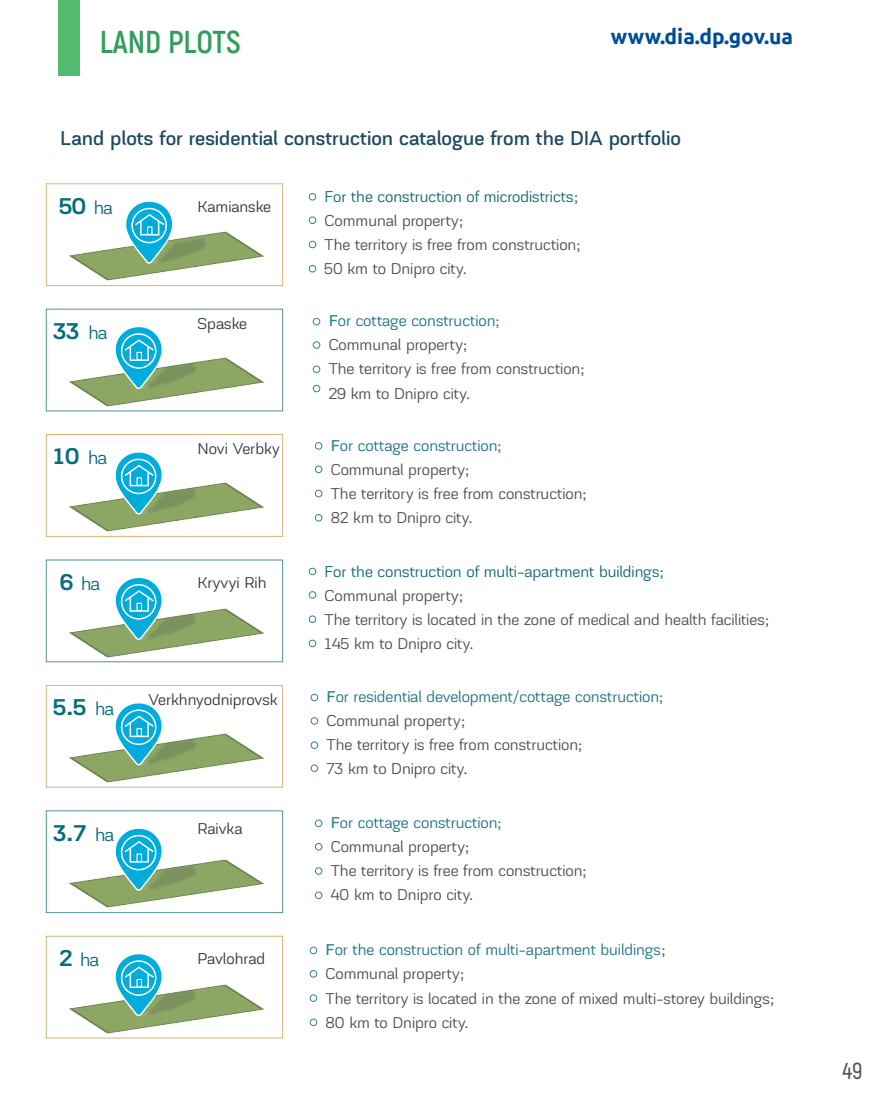
<style>
.page{position:relative;width:875px;height:1093px;background:#fff}
.page>*{position:absolute;margin:0;border:0;box-sizing:border-box;transform-origin:0 0}
.t1{font:700 31.5px "Akrobat";color:rgb(21 145 71/.88)}
.t2{font:700 24px "Akzentica 4 F Semi";color:#076c7b}
.t3{font:600 22.95px "Akrobat";color:#4f5a5e}
.t4{font:21px "Akzentica 4 F Medium";color:#1c495f}
.t5{font:700 21px "Ubuntu";color:#004c97}
.t6{font:19.5px "Akzentica 4 F";color:#076c7b}
.t7{font:16.5px/24px "Akzentica 4 F";letter-spacing:-.005em;color:#4d4e4f}
.t8{font:16.5px "Akzentica 4 F";letter-spacing:-.005em;color:#0f6772}
.t9{font:16.5px "Akzentica 4 F";color:#31393a}
.s1{font-family:"Akzentica 4 F";font-weight:400;font-size:19.5px}
.s2{font-family:"Akzentica 4 F Semi";font-weight:700;font-size:24px}
.s3{font-family:"Akzentica 4 F Medium";color:#338295}
.s4{color:#1d7382}
</style>
<div class="page">
<div style="left:58px;top:0;width:21px;height:76px;background:#54ba70"></div>
<div style="left:309px;top:193px;width:7px;height:7px;border:1px solid #318194;border-radius:50%"></div>
<div style="left:309px;top:217px;width:7px;height:7px;border:1px solid #318194;border-radius:50%"></div>
<div style="left:309px;top:241px;width:7px;height:7px;border:1px solid #318194;border-radius:50%"></div>
<div style="left:309px;top:265px;width:7px;height:7px;border:1px solid #318194;border-radius:50%"></div>
<div style="left:46px;top:183px;width:237px;height:103px;border:1px solid #d9b379"></div>
<img style="left:69px;top:251px;width:195px;height:23px">
<img style="left:97px;top:184px;width:163px;height:125px">
<div style="left:309px;top:568px;width:7px;height:7px;border:1px solid #318194;border-radius:50%"></div>
<div style="left:309px;top:591px;width:7px;height:7px;border:1px solid #318194;border-radius:50%"></div>
<div style="left:309px;top:615px;width:7px;height:8px;border:1px solid #318194;border-radius:50%"></div>
<div style="left:309px;top:640px;width:7px;height:7px;border:1px solid #318194;border-radius:50%"></div>
<div style="left:46px;top:560px;width:237px;height:102px;border:1px solid #5092a1"></div>
<img style="left:69px;top:623px;width:195px;height:22px">
<img style="left:87px;top:578px;width:162px;height:85px">
<div style="left:310px;top:947px;width:7px;height:7px;border:1px solid #318194;border-radius:50%"></div>
<div style="left:310px;top:970px;width:7px;height:7px;border:1px solid #318194;border-radius:50%"></div>
<div style="left:310px;top:994px;width:7px;height:8px;border:1px solid #318194;border-radius:50%"></div>
<div style="left:310px;top:1019px;width:7px;height:7px;border:1px solid #318194;border-radius:50%"></div>
<div style="left:46px;top:936px;width:237px;height:102px;border:1px solid #d9b379"></div>
<img style="left:69px;top:999px;width:195px;height:22px">
<img style="left:87px;top:954px;width:162px;height:85px">
<div style="left:311px;top:694px;width:7px;height:7px;border:1px solid #318194;border-radius:50%"></div>
<div style="left:311px;top:717px;width:7px;height:7px;border:1px solid #318194;border-radius:50%"></div>
<div style="left:311px;top:741px;width:7px;height:8px;border:1px solid #318194;border-radius:50%"></div>
<div style="left:311px;top:764px;width:7px;height:8px;border:1px solid #318194;border-radius:50%"></div>
<div style="left:46px;top:685px;width:237px;height:102px;border:1px solid #d9b379"></div>
<img style="left:69px;top:748px;width:195px;height:22px">
<img style="left:87px;top:686px;width:162px;height:102px">
<div style="left:313px;top:318px;width:7px;height:7px;border:1px solid #318194;border-radius:50%"></div>
<div style="left:313px;top:341px;width:7px;height:8px;border:1px solid #318194;border-radius:50%"></div>
<div style="left:313px;top:366px;width:7px;height:7px;border:1px solid #318194;border-radius:50%"></div>
<div style="left:313px;top:385px;width:7px;height:7px;border:1px solid #318194;border-radius:50%"></div>
<div style="left:46px;top:309px;width:237px;height:102px;border:1px solid #4e92a1"></div>
<img style="left:69px;top:372px;width:195px;height:22px">
<img style="left:87px;top:310px;width:162px;height:102px">
<div style="left:315px;top:442px;width:7px;height:7px;border:1px solid #318194;border-radius:50%"></div>
<div style="left:315px;top:466px;width:7px;height:7px;border:1px solid #318194;border-radius:50%"></div>
<div style="left:315px;top:490px;width:7px;height:7px;border:1px solid #318194;border-radius:50%"></div>
<div style="left:315px;top:514px;width:7px;height:7px;border:1px solid #318194;border-radius:50%"></div>
<div style="left:46px;top:434px;width:237px;height:103px;border:1px solid #d9b379"></div>
<img style="left:69px;top:497px;width:195px;height:22px">
<img style="left:87px;top:435px;width:162px;height:127px">
<div style="left:315px;top:820px;width:7px;height:7px;border:1px solid #318194;border-radius:50%"></div>
<div style="left:315px;top:843px;width:7px;height:7px;border:1px solid #318194;border-radius:50%"></div>
<div style="left:315px;top:867px;width:7px;height:7px;border:1px solid #318194;border-radius:50%"></div>
<div style="left:315px;top:891px;width:7px;height:8px;border:1px solid #318194;border-radius:50%"></div>
<div style="left:46px;top:810px;width:237px;height:103px;border:1px solid #4f92a1"></div>
<img style="left:69px;top:874px;width:195px;height:21px">
<img style="left:87px;top:811px;width:162px;height:127px">
<h1 class="t1" style="left:100px;top:22px;width:142px">LAND PLOTS</h1>
<p class="t5" style="left:611px;top:24px;width:184px">www.dia.dp.gov.ua</p>
<p class="t4" style="left:60px;top:122px;width:622px">Land plots for residential construction catalogue from the DIA portfolio</p>
<h2 class="t2" style="left:59px;top:187px;width:55px">50 <span class="s1">ha</span></h2>
<p class="t9" style="left:197px;top:194px;width:75px">Kamianske</p>
<h2 class="t2" style="left:53px;top:313px;width:55px">33 <span class="s1">ha</span></h2>
<p class="t9" style="left:197px;top:311px;width:51px">Spaske</p>
<h2 class="t2" style="left:53px;top:438px;width:55px">10 <span class="s1">ha</span></h2>
<p class="t9" style="left:197px;top:436px;width:84px">Novi Verbky</p>
<p class="t6" style="left:59px;top:569px;width:42px"><span class="s2">6</span> ha</p>
<p class="t9" style="left:197px;top:570px;width:70px">Kryvyi Rih</p>
<h2 class="t2" style="left:53px;top:689px;width:62px">5.5 <span class="s1">ha</span></h2>
<p class="t9" style="left:148px;top:687px;width:131px">Verkhnyodniprovsk</p>
<h2 class="t2" style="left:53px;top:814px;width:62px">3.7 <span class="s1">ha</span></h2>
<p class="t9" style="left:197px;top:816px;width:46px">Raivka</p>
<p class="t6" style="left:59px;top:945px;width:41px"><span class="s2">2</span> ha</p>
<p class="t9" style="left:197px;top:946px;width:69px">Pavlohrad</p>
<p class="t8" style="left:325px;top:184px;width:255px">For the construction of microdistricts;</p>
<p class="t7" style="left:325px;top:207px;width:257px">Communal property;<br>The territory is free from construction;<br>50 km to Dnipro city.</p>
<p class="t7" style="left:329px;top:308px;width:257px"><span class="s3">F</span><span class="s4">or cottage construction;<br></span>Communal property;<br>The territory is free from construction;<br>29 km to Dnipro city.</p>
<p class="t7" style="left:331px;top:432px;width:257px"><span class="s3">F</span><span class="s4">or cottage construction;<br></span>Communal property;<br>The territory is free from construction;<br>82 km to Dnipro city.</p>
<p class="t8" style="left:325px;top:559px;width:341px">For the construction of multi-apartment buildings;</p>
<p class="t7" style="left:325px;top:582px;width:446px">Communal property;<br>The territory is located in the zone of medical and health facilities;<br>145 km to Dnipro city.</p>
<p class="t7" style="left:326px;top:683px;width:338px"><span class="s3">F</span><span class="s4">or residential development/cottage construction; </span>Communal property;<br>The territory is free from construction;<br>73 km to Dnipro city.</p>
<p class="t7" style="left:331px;top:809px;width:257px"><span class="s3">F</span><span class="s4">or cottage construction;<br></span>Communal property;<br>The territory is free from construction;<br>40 km to Dnipro city.</p>
<p class="t7" style="left:325px;top:936px;width:450px"><span class="s3">F</span><span class="s4">or the construction of multi-apartment buildings</span>;<br>Communal property;<br>The territory is located in the zone of mixed multi-storey buildings; 80 km to Dnipro city.</p>
<h3 class="t3" style="left:842px;top:1057px;width:22px">49</h3>
</div>
